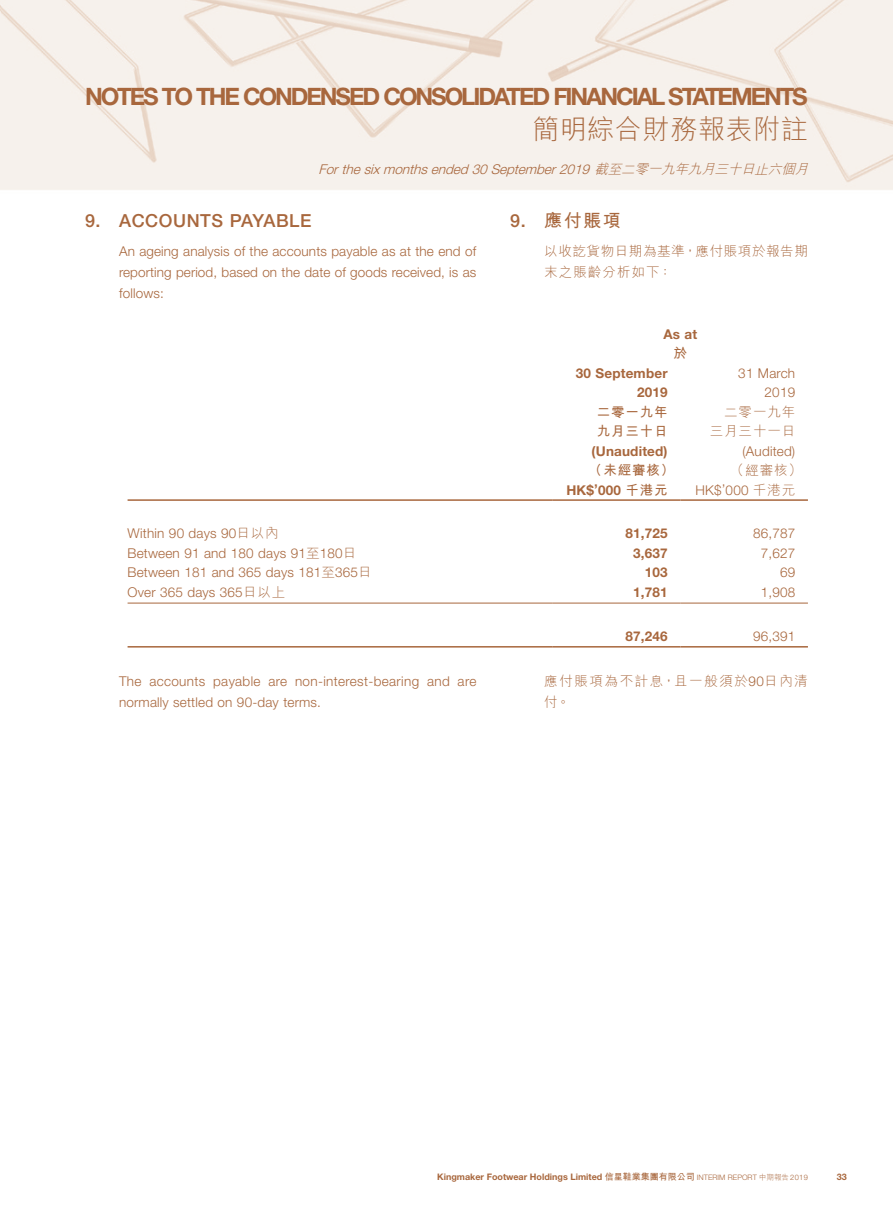
<style>
.page{position:relative;width:893px;height:1212px;background:#fff}
.page>*{position:absolute;margin:0;border:0;box-sizing:border-box;transform-origin:0 0}
.t1{font:300 27px "M Hei HK";letter-spacing:.025em;color:#a8673d}
.t2{font:700 24px "Helvetica Neue LT Std";letter-spacing:-.09em;color:#a8673d}
.Heading_1{font:500 18px "Helvetica Neue LT Std";letter-spacing:.035em;color:#a8673d}
.C_Heading_1{font:700 18px "M Hei HK";color:#a8673d}
.Body_Text{font:300 13.5px/21px "Helvetica Neue LT Std";letter-spacing:.015em;color:#a8673d;text-align:justify}
.Body_Text-2{font:700 13.5px "Helvetica Neue LT Std";letter-spacing:.015em;color:#a8673d}
.t3{font:italic 300 13.5px "Helvetica Neue LT Std";color:#a8673d}
.C_Body_Text{font:300 13.5px/21px "M Hei HK";letter-spacing:.045em;color:#a8673d}
.C_Body_Text-2{font:300 13.5px/21px "M Hei HK";letter-spacing:.115em;color:#a8673d}
.Body_Text-3{font:700 13.5px "M Hei HK";letter-spacing:.065em;color:#a8673d}
.Body_Text-4{font:300 13.5px "M Hei HK";letter-spacing:.065em;color:#a8673d}
.t4{font:700 9px "Helvetica Neue LT Std";color:#a8673d}
.s1{font-family:"M Hei HK"}
.s2{font-family:"Helvetica Neue LT Std";font-weight:500}
.s3{font-family:"Helvetica Neue LT Std"}
.s4{font-weight:300;font-size:7.5px}
.s5{font-family:"M Hei HK";font-weight:300;font-size:7.5px}
</style>
<div class="page">
<img style="left:0;top:0;width:893px;height:648px">
<hr style="left:128px;top:499px;width:425px;height:2px;background:#a8673d">
<hr style="left:553px;top:499px;width:127px;height:2px;background:#a8673d">
<hr style="left:680px;top:499px;width:128px;height:2px;background:#a8673d">
<hr style="left:128px;top:603px;width:425px;height:1px;background:#a8673d">
<hr style="left:553px;top:603px;width:127px;height:1px;background:#a8673d">
<hr style="left:680px;top:603px;width:128px;height:1px;background:#a8673d">
<hr style="left:128px;top:646px;width:425px;height:1px;background:#a8673d">
<hr style="left:553px;top:646px;width:127px;height:1px;background:#a8673d">
<hr style="left:680px;top:646px;width:128px;height:1px;background:#a8673d">
<h2 class="t2" style="left:85px;top:81px;width:724px">NOTES TO THE CONDENSED CONSOLIDATED FINANCIAL STATEMENTS</h2>
<h1 class="t1" style="left:532px;top:115px;width:277px">簡明綜合財務報表附註</h1>
<p class="t3" style="left:318px;top:161px;width:495px">Forthesixmonthsended30September2019 <span class="s1">截至二零一九年九月三十日止六個月</span></p>
<p class="C_Heading_1" style="left:510px;top:207px;width:112px"><span class="s2">9.</span> 應付賬項</p>
<p class="C_Body_Text" style="left:544px;top:240px;width:265px">以收訖貨物日期為基準，應付賬項於報告期末之賬齡分析如下：</p>
<p class="Heading_1" style="left:85px;top:209px;width:228px">9. ACCOUNTS PAYABLE</p>
<p class="Body_Text" style="left:119px;top:240px;width:359px">An ageing analysis of the accounts payable as at the end of reporting period, based on the date of goods received, is as follows:</p>
<p class="Body_Text-2" style="left:663px;top:325px;width:35px">As at</p>
<p class="Body_Text-3" style="left:674px;top:343px;width:15px">於</p>
<p class="Body_Text-2" style="left:576px;top:364px;width:93px">30 September</p>
<p class="Body_Text-2" style="left:637px;top:384px;width:32px">2019</p>
<p class="Body_Text-3" style="left:597px;top:402px;width:72px">二零一九年</p>
<p class="Body_Text-3" style="left:597px;top:421px;width:72px">九月三十日</p>
<p class="Body_Text" style="left:738px;top:362px;width:58px">31 March</p>
<p class="Body_Text" style="left:765px;top:381px;width:32px">2019</p>
<p class="Body_Text-4" style="left:724px;top:405px;width:72px">二零一九年</p>
<p class="Body_Text-4" style="left:710px;top:424px;width:87px">三月三十一日</p>
<p class="Body_Text-2" style="left:592px;top:442px;width:77px">(Unaudited)</p>
<p class="Body_Text" style="left:742px;top:440px;width:54px">(Audited)</p>
<p class="Body_Text-3" style="left:588px;top:460px;width:87px">（未經審核）</p>
<p class="Body_Text-4" style="left:730px;top:463px;width:73px">（經審核）</p>
<p class="Body_Text-2" style="left:566px;top:481px;width:103px">HK$’000 <span class="s1">千港元</span></p>
<p class="Body_Text" style="left:695px;top:479px;width:101px">HK$’000 <span class="s1">千港元</span></p>
<p class="Body_Text" style="left:128px;top:522px;width:153px">Within 90 days 90<span class="s1">日以內</span></p>
<p class="Body_Text-2" style="left:625px;top:525px;width:44px">81,725</p>
<p class="Body_Text" style="left:753px;top:522px;width:44px">86,787</p>
<p class="Body_Text" style="left:128px;top:542px;width:230px">Between 91 and 180 days 91<span class="s1">至</span>180<span class="s1">日</span></p>
<p class="Body_Text-2" style="left:633px;top:544px;width:36px">3,637</p>
<p class="Body_Text" style="left:761px;top:542px;width:36px">7,627</p>
<p class="Body_Text" style="left:128px;top:561px;width:246px">Between 181 and 365 days 181<span class="s1">至</span>365<span class="s1">日</span></p>
<p class="Body_Text-2" style="left:645px;top:564px;width:24px">103</p>
<p class="Body_Text" style="left:780px;top:561px;width:17px">69</p>
<p class="Body_Text" style="left:128px;top:581px;width:159px">Over 365 days 365<span class="s1">日以上</span></p>
<p class="Body_Text-2" style="left:633px;top:583px;width:36px">1,781</p>
<p class="Body_Text" style="left:761px;top:581px;width:36px">1,908</p>
<p class="Body_Text-2" style="left:625px;top:627px;width:44px">87,246</p>
<p class="Body_Text" style="left:753px;top:625px;width:44px">96,391</p>
<p class="Body_Text" style="left:119px;top:670px;width:359px">The accounts payable are non-interest-bearing and are normally settled on 90-day terms.</p>
<p class="C_Body_Text-2" style="left:544px;top:670px;width:265px">應付賬項為不計息，且一般須於<span class="s3">90</span>日內清付。</p>
<p class="t4" style="left:437px;top:1171px;width:372px">Kingmaker Footwear Holdings Limited <span class="s1">信星鞋業集團有限公司</span> <span class="s4">INTERIM REPORT</span> <span class="s5">中期報告</span> <span class="s4">2019</span></p>
<p class="t4" style="left:837px;top:1171px;width:11px">33</p>
</div>
